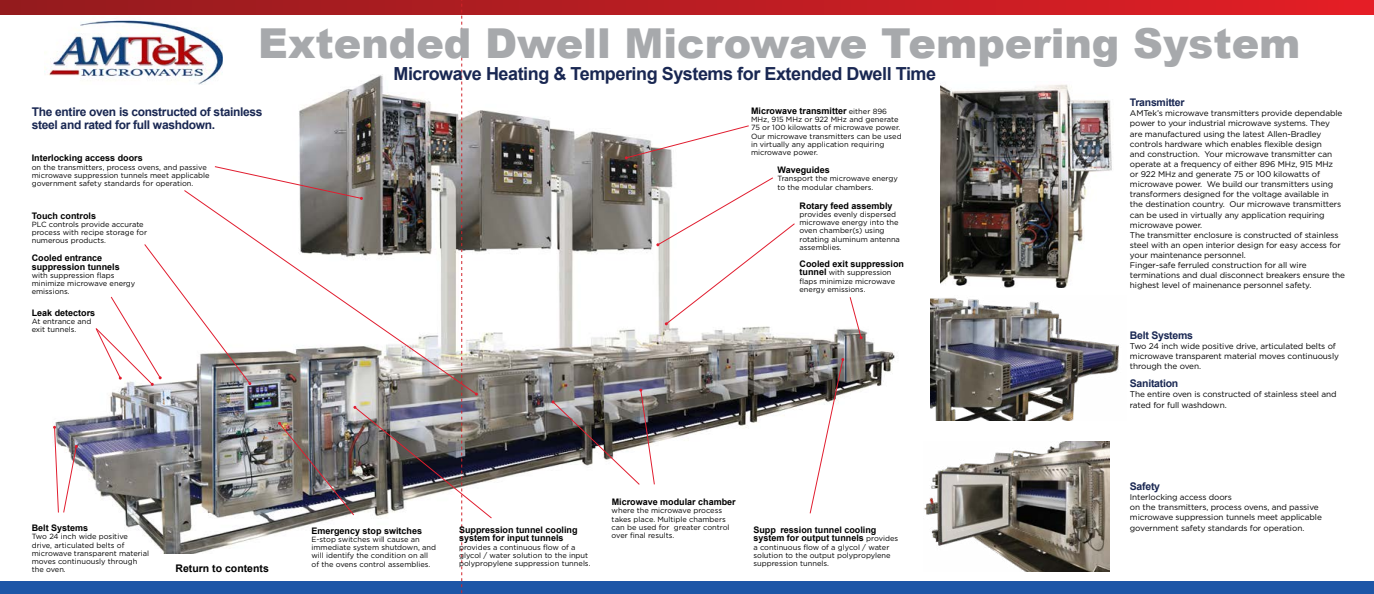
<style>
.page{position:relative;width:1374px;height:594px;background:#fff}
.page>*{position:absolute;margin:0;border:0;box-sizing:border-box;transform-origin:0 0}
.t1{font:900 41.25px "Arial";color:#a7a9ac}
.t2{font:700 18px "Arial";letter-spacing:-.025em;color:#192752}
.t3{font:700 12px/12.8px "Arial";letter-spacing:-.025em;color:#192752}
.t4{font:700 10.5px "Arial";letter-spacing:-.025em;color:#192752}
.t5{font:700 10.5px "Arial";color:#000}
.t6{font:700 9px/8.2px "Arial";color:#000}
.t7{font:8.25px/10.1px "Gotham";letter-spacing:-.01em;color:#000}
.t8{font:7.5px/8.2px "Gotham";color:#000}
.s1{font-family:"Gotham";font-weight:400;font-size:7.5px}
.s2{font-family:"Arial";font-weight:700;font-size:9px}
</style>
<div class="page">
<div style="left:0;top:582px;width:1374px;height:12px;background:#1d56a7"></div>
<svg style="left:0;top:0;width:1374px;height:14px;background:#c31d23"></svg>
<img style="left:54px;top:111px;width:841px;height:370px">
<img style="left:941px;top:84px;width:171px;height:204px">
<img style="left:930px;top:298px;width:189px;height:123px">
<img style="left:924px;top:442px;width:185px;height:130px">
<svg style="left:53px;top:426px;width:25px;height:87px"></svg>
<svg style="left:95px;top:0;width:397px;height:593px"></svg>
<img style="left:551px;top:389px;width:104px;height:96px">
<svg style="left:809px;top:358px;width:35px;height:156px"></svg>
<svg style="left:625px;top:125px;width:124px;height:34px"></svg>
<svg style="left:656px;top:177px;width:139px;height:148px"></svg>
<svg style="left:849px;top:296px;width:13px;height:43px"></svg>
<img style="left:44px;top:17px;width:179px;height:67px">
<h1 class="t1" style="left:258px;top:13px;width:1044px">Extended Dwell Microwave Tempering System</h1>
<h2 class="t2" style="left:393px;top:61px;width:544px">Microwave Heating &amp; Tempering Systems for Extended Dwell Time</h2>
<h3 class="t3" style="left:32px;top:106px;width:232px">The entire oven is constructed of stainless steel and rated for full washdown.</h3>
<p class="t6" style="left:32px;top:154px;width:113px">Interlocking access doors</p>
<p class="t8" style="left:32px;top:163px;width:179px">on the transmitters, process ovens, and passive microwave suppression tunnels meet applicable government safety standards for operation.</p>
<p class="t6" style="left:32px;top:211px;width:66px">Touch controls</p>
<p class="t8" style="left:32px;top:220px;width:117px">PLC controls provide accurate process with recipe storage for numerous products.</p>
<p class="t6" style="left:32px;top:254px;width:90px">Cooled entrance suppression tunnels</p>
<p class="t8" style="left:32px;top:271px;width:105px">with suppression flaps minimize microwave energy emissions.</p>
<p class="t6" style="left:32px;top:309px;width:65px">Leak detectors</p>
<p class="t8" style="left:32px;top:317px;width:61px">At entrance and exit tunnels.</p>
<p class="t6" style="left:751px;top:107px;width:137px">Microwave transmitter <span class="s1">either 896</span></p>
<p class="t8" style="left:751px;top:115px;width:152px">MHz, 915 MHz or 922 MHz and generate 75 or 100 kilowatts of microwave power.<br>Our microwave transmitters can be used in virtually any application requiring microwave power.</p>
<p class="t6" style="left:777px;top:166px;width:54px">Waveguides</p>
<p class="t8" style="left:777px;top:174px;width:122px">Transport the microwave energy to the modular chambers.</p>
<p class="t6" style="left:799px;top:201px;width:95px">Rotary feed assembly</p>
<p class="t8" style="left:799px;top:210px;width:102px">provides evenly dispersed microwave energy into the oven chamber(s) using rotating aluminum antenna assemblies.</p>
<p class="t6" style="left:799px;top:260px;width:106px">Cooled exit suppression</p>
<p class="t8" style="left:799px;top:269px;width:97px"><span class="s2">tunnel</span> with suppression flaps minimize microwave energy emissions.</p>
<p class="t6" style="left:32px;top:524px;width:58px">Belt Systems</p>
<p class="t8" style="left:32px;top:532px;width:119px">Two 24 inch wide positive drive, articulated belts of microwave transparent material moves continuously through the oven.</p>
<h3 class="t5" style="left:176px;top:561px;width:95px">Return to contents</h3>
<p class="t6" style="left:311px;top:526px;width:112px">Emergency stop switches</p>
<p class="t8" style="left:311px;top:535px;width:126px">E-stop switches will cause an immediate system shutdown, and will identify the condition on all of the ovens control assemblies.</p>
<p class="t6" style="left:459px;top:526px;width:120px">Suppression tunnel cooling system for input tunnels</p>
<p class="t8" style="left:459px;top:543px;width:133px">provides a continuous flow of a glycol / water solution to the input polypropylene suppression tunnels.</p>
<p class="t6" style="left:612px;top:498px;width:126px">Microwave modular chamber</p>
<p class="t8" style="left:611px;top:506px;width:119px">where the microwave process takes place. Multiple chambers can be used for greater control over final results.</p>
<p class="t6" style="left:753px;top:526px;width:146px">Supp ression tunnel cooling system for output tunnels <span class="s1">provides</span></p>
<p class="t8" style="left:753px;top:543px;width:139px">a continuous flow of a glycol / water solution to the output polypropylene suppression tunnels.</p>
<h3 class="t4" style="left:1130px;top:95px;width:56px">Transmitter</h3>
<p class="t7" style="left:1130px;top:108px;width:217px">AMTek’s microwave transmitters provide dependable power to your industrial microwave systems. They<br>are manufactured using the latest Allen-Bradley controls hardware which enables flexible design<br>and construction. Your microwave transmitter can operate at a frequency of either 896 MHz, 915 MHz<br>or 922 MHz and generate 75 or 100 kilowatts of microwave power. We build our transmitters using transformers designed for the voltage available in<br>the destination country. Our microwave transmitters can be used in virtually any application requiring microwave power.<br>The transmitter enclosure is constructed of stainless steel with an open interior design for easy access for your maintenance personnel.<br>Finger-safe ferruled construction for all wire terminations and dual disconnect breakers ensure the highest level of mainenance personnel safety.</p>
<h3 class="t4" style="left:1130px;top:328px;width:65px">Belt Systems</h3>
<p class="t7" style="left:1130px;top:341px;width:211px">Two 24 inch wide positive drive, articulated belts of microwave transparent material moves continuously through the oven.</p>
<h3 class="t4" style="left:1130px;top:376px;width:50px">Sanitation</h3>
<p class="t7" style="left:1130px;top:389px;width:208px">The entire oven is constructed of stainless steel and rated for full washdown.</p>
<h3 class="t4" style="left:1130px;top:479px;width:32px">Safety</h3>
<p class="t7" style="left:1130px;top:492px;width:193px">Interlocking access doors<br>on the transmitters, process ovens, and passive microwave suppression tunnels meet applicable government safety standards for operation.</p>
</div>
